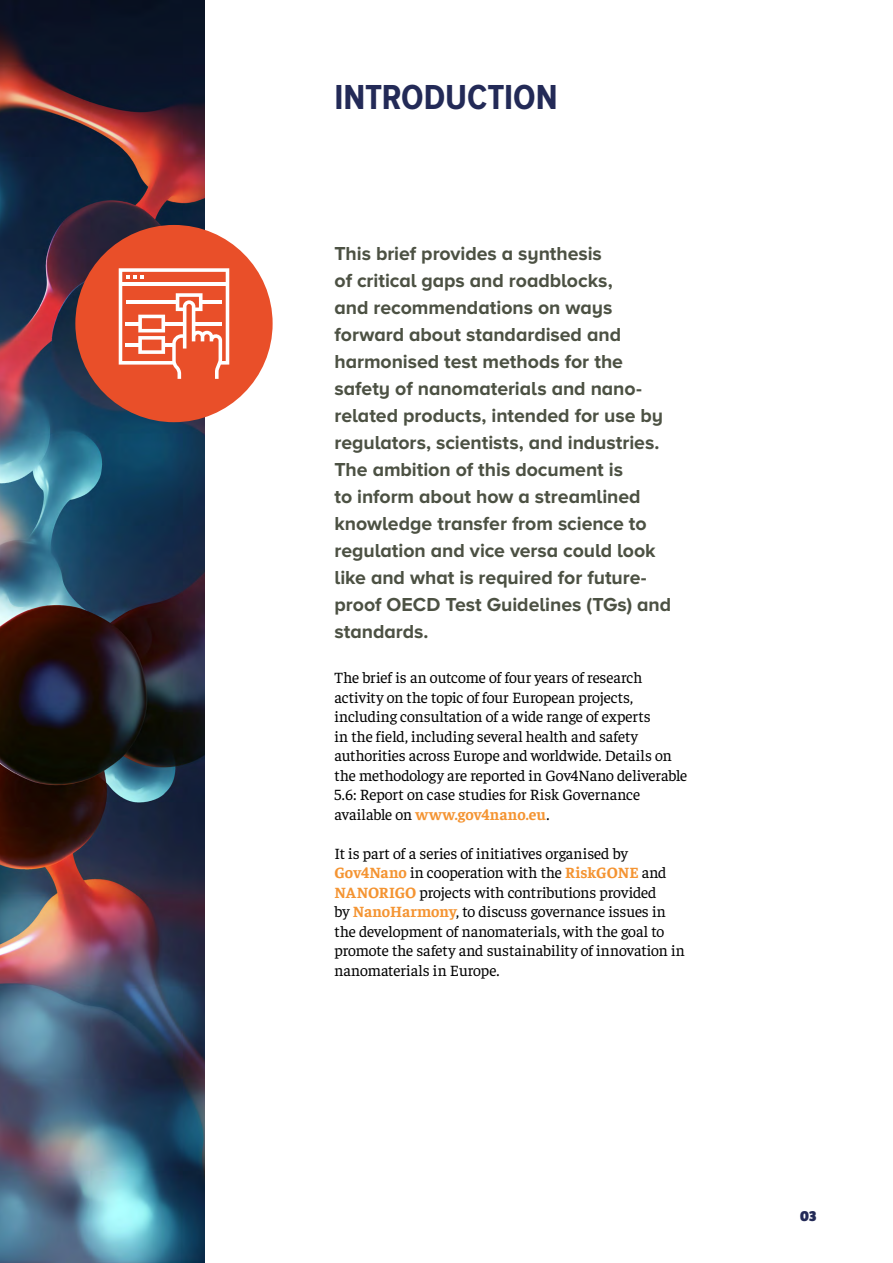
<style>
.page{position:relative;width:893px;height:1263px;background:#fff}
.page>*{position:absolute;margin:0;border:0;box-sizing:border-box;transform-origin:0 0}
.t1{font:700 36px "Proxima Nova A Cond";letter-spacing:-.005em;color:#232a57}
.t2{font:700 19.5px/27px "Proxima Nova A";letter-spacing:-.005em;color:#4c5143}
.t3{font:15.75px/19.5px "Faustina";letter-spacing:-.005em;color:#000}
.t4{font:900 15px "Taz";color:#232a57}
.s1{font-weight:700;color:#f49432}
</style>
<div class="page">
<img style="left:0;top:0;width:204px;height:1263px">
<div style="left:75px;top:225px;width:198px;height:197px;background:#e94f29;border-radius:50%"></div>
<svg style="left:119px;top:268px;width:110px;height:111px"></svg>
<hr style="left:194px;top:322px;width:28px;height:3px;background:#fff">
<h1 class="t1" style="left:334px;top:77px;width:225px">INTRODUCTION</h1>
<p class="t2" style="left:334px;top:239px;width:338px">This brief provides a synthesis<br>of critical gaps and roadblocks,<br>and recommendations on ways forward about standardised and harmonised test methods for the safety of nanomaterials and nano&shy;related products, intended for use by regulators, scientists, and industries.<br>The ambition of this document is<br>to inform about how a streamlined knowledge transfer from science to regulation and vice versa could look like and what is required for future&shy;proof OECD Test Guidelines (TGs) and standards.</p>
<p class="t3" style="left:334px;top:667px;width:354px">The brief is an outcome of four years of research activity on the topic of four European projects, including consultation of a wide range of experts<br>in the field, including several health and safety authorities across Europe and worldwide. Details on the methodology are reported in Gov4Nano deliverable 5.6: Report on case studies for Risk Governance available on <span class="s1">www.gov4nano.eu</span>.</p>
<p class="t3" style="left:334px;top:843px;width:352px">It is part of a series of initiatives organised by <span class="s1">Gov4Nano</span> in cooperation with the <span class="s1">RiskGONE</span> and <span class="s1">NANORIGO</span> projects with contributions provided<br>by <span class="s1">NanoHarmony</span>, to discuss governance issues in the development of nanomaterials, with the goal to promote the safety and sustainability of innovation in nanomaterials in Europe.</p>
<p class="t4" style="left:800px;top:1208px;width:18px">03</p>
</div>
